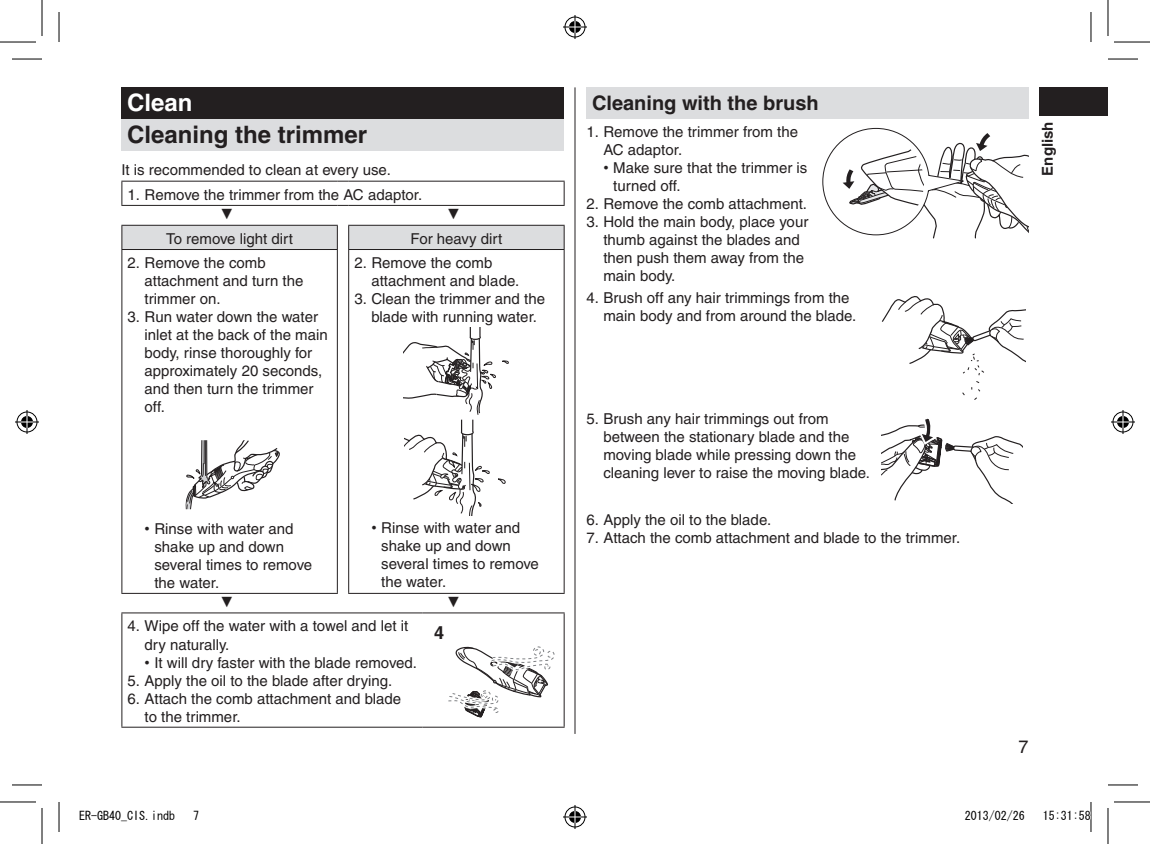
<style>
.page{position:relative;width:1150px;height:844px;background:#fff}
.page>*{position:absolute;margin:0;border:0;box-sizing:border-box;transform-origin:0 0}
.t1{font:700 24px "Helvetica";color:#231f20}
.t2{font:700 24px "Helvetica";color:#fff}
.t3{font:700 20px "Helvetica";color:#231f20}
.t4{font:18px "Helvetica";color:#231f20}
.t5{font:700 18px "Helvetica";color:#231f20}
.t6{font:15px/18px "Helvetica";color:#231f20}
.t7{font:700 15px "Helvetica";color:#231f20}
.t8{font:15px "Arial";color:#231f20}
.t9{font:12px "MS Gothic";color:#000}
.s1{font-family:"Arial"}
</style>
<div class="page">
<div style="left:1040px;top:87px;width:68px;height:29px;background:#231f20"></div>
<hr style="left:575px;top:87px;width:1px;height:647px;background:#231f20">
<div style="left:121px;top:87px;width:443px;height:32px;background:#231f20"></div>
<div style="left:121px;top:119px;width:443px;height:32px;background:#dcdddf"></div>
<hr style="left:121px;top:181px;width:216px;height:1px;background:#231f20">
<svg style="left:121px;top:182px;width:1px;height:23px"></svg>
<svg style="left:337px;top:181px;width:12px;height:1px"></svg>
<hr style="left:349px;top:181px;width:216px;height:1px;background:#231f20">
<svg style="left:564px;top:182px;width:1px;height:23px"></svg>
<hr style="left:121px;top:205px;width:216px;height:1px;background:#231f20">
<svg style="left:337px;top:205px;width:12px;height:1px"></svg>
<hr style="left:349px;top:205px;width:216px;height:1px;background:#231f20">
<hr style="left:121px;top:250px;width:1px;height:343px;background:#231f20">
<hr style="left:337px;top:250px;width:1px;height:343px;background:#231f20">
<hr style="left:121px;top:593px;width:217px;height:1px;background:#231f20">
<svg style="left:121px;top:225px;width:444px;height:24px;background:#d5d6d8"></svg>
<hr style="left:348px;top:250px;width:1px;height:343px;background:#231f20">
<hr style="left:564px;top:250px;width:1px;height:343px;background:#231f20">
<hr style="left:348px;top:593px;width:217px;height:1px;background:#231f20">
<hr style="left:121px;top:249px;width:217px;height:1px;background:#231f20">
<hr style="left:348px;top:249px;width:217px;height:1px;background:#231f20">
<svg style="left:185px;top:440px;width:95px;height:70px"></svg>
<svg style="left:404px;top:328px;width:105px;height:187px"></svg>
<hr style="left:121px;top:612px;width:301px;height:1px;background:#231f20">
<hr style="left:121px;top:613px;width:1px;height:113px;background:#231f20">
<hr style="left:422px;top:612px;width:143px;height:1px;background:#231f20">
<hr style="left:564px;top:613px;width:1px;height:113px;background:#231f20">
<hr style="left:121px;top:726px;width:301px;height:1px;background:#231f20">
<hr style="left:422px;top:726px;width:143px;height:1px;background:#231f20">
<svg style="left:448px;top:646px;width:107px;height:72px"></svg>
<div style="left:586px;top:87px;width:442px;height:32px;background:#dcdddf"></div>
<svg style="left:822px;top:127px;width:206px;height:112px"></svg>
<svg style="left:881px;top:296px;width:144px;height:104px"></svg>
<svg style="left:881px;top:418px;width:141px;height:86px"></svg>
<hr style="left:12px;top:59px;width:30px;height:1px;background:#000">
<hr style="left:1108px;top:59px;width:30px;height:1px;background:#000">
<hr style="left:12px;top:784px;width:30px;height:1px;background:#000">
<hr style="left:1108px;top:784px;width:30px;height:1px;background:#000">
<hr style="left:59px;top:12px;width:1px;height:30px;background:#000">
<hr style="left:59px;top:802px;width:1px;height:30px;background:#000">
<hr style="left:1090px;top:12px;width:1px;height:30px;background:#000">
<hr style="left:1090px;top:802px;width:1px;height:30px;background:#000">
<hr style="left:0;top:42px;width:36px;height:1px;background:#000">
<hr style="left:1114px;top:42px;width:36px;height:1px;background:#000">
<hr style="left:0;top:801px;width:36px;height:1px;background:#000">
<hr style="left:1114px;top:801px;width:36px;height:1px;background:#000">
<hr style="left:42px;top:0;width:1px;height:36px;background:#000">
<hr style="left:42px;top:808px;width:1px;height:36px;background:#000">
<hr style="left:1107px;top:0;width:1px;height:36px;background:#000">
<hr style="left:1107px;top:808px;width:1px;height:36px;background:#000">
<svg style="left:563px;top:15px;width:24px;height:24px"></svg>
<svg style="left:563px;top:805px;width:24px;height:24px"></svg>
<svg style="left:15px;top:410px;width:24px;height:24px"></svg>
<svg style="left:1111px;top:410px;width:24px;height:24px"></svg>
<h1 class="t2" style="left:127px;top:88px;width:67px">Clean</h1>
<h1 class="t1" style="left:127px;top:120px;width:242px">Cleaning the trimmer</h1>
<p class="t6" style="left:121px;top:161px;width:271px">It is recommended to clean at every use.</p>
<p class="t6" style="left:128px;top:185px;width:296px">1. Remove the trimmer from the AC adaptor.</p>
<p class="t8" style="left:219px;top:204px;width:16px">▼</p>
<p class="t8" style="left:446px;top:204px;width:16px">▼</p>
<p class="t6" style="left:166px;top:229px;width:128px">To remove light dirt</p>
<p class="t6" style="left:411px;top:229px;width:93px">For heavy dirt</p>
<p class="t6" style="left:145px;top:254px;width:160px;text-indent:-17px">2. Remove the comb attachment and turn the trimmer on.</p>
<p class="t6" style="left:145px;top:308px;width:185px;text-indent:-17px">3. Run water down the water inlet at the back of the main body, rinse thoroughly for approximately 20 seconds, and then turn the trimmer off.</p>
<p class="t6" style="left:371px;top:254px;width:149px;text-indent:-17px">2. Remove the comb attachment and blade.</p>
<p class="t6" style="left:371px;top:290px;width:175px;text-indent:-17px">3. Clean the trimmer and the blade with running water.</p>
<p class="t6" style="left:154px;top:519px;width:159px;text-indent:-10px"><span class="s1">•</span> Rinse with water and shake up and down several times to remove the water.</p>
<p class="t6" style="left:381px;top:519px;width:159px;text-indent:-10px"><span class="s1">•</span> Rinse with water and shake up and down several times to remove the water.</p>
<p class="t8" style="left:219px;top:591px;width:16px">▼</p>
<p class="t8" style="left:446px;top:591px;width:16px">▼</p>
<p class="t6" style="left:145px;top:617px;width:265px;text-indent:-17px">4. Wipe off the water with a towel and let it dry naturally.</p>
<p class="t6" style="left:145px;top:653px;width:274px"><span class="s1">•</span> It will dry faster with the blade removed.</p>
<p class="t6" style="left:128px;top:671px;width:266px">5. Apply the oil to the blade after drying.</p>
<p class="t6" style="left:145px;top:689px;width:258px;text-indent:-17px">6. Attach the comb attachment and blade to the trimmer.</p>
<p class="t5" style="left:434px;top:622px;width:12px">4</p>
<h2 class="t3" style="left:592px;top:91px;width:228px">Cleaning with the brush</h2>
<p class="t6" style="left:603px;top:123px;width:196px;text-indent:-17px">1. Remove the trimmer from the<br>AC adaptor.</p>
<p class="t6" style="left:613px;top:159px;width:196px;text-indent:-10px"><span class="s1">•</span> Make sure that the trimmer is turned off.</p>
<p class="t6" style="left:586px;top:195px;width:222px">2. Remove the comb attachment.</p>
<p class="t6" style="left:603px;top:213px;width:206px;text-indent:-17px">3. Hold the main body, place your thumb against the blades and then push them away from the main body.</p>
<p class="t6" style="left:603px;top:288px;width:254px;text-indent:-17px">4. Brush off any hair trimmings from the main body and from around the blade.</p>
<p class="t6" style="left:603px;top:410px;width:268px;text-indent:-17px">5. Brush any hair trimmings out from between the stationary blade and the moving blade while pressing down the cleaning lever to raise the moving blade.</p>
<p class="t6" style="left:586px;top:510px;width:186px">6. Apply the oil to the blade.</p>
<p class="t6" style="left:586px;top:528px;width:375px">7. Attach the comb attachment and blade to the trimmer.</p>
<p class="t7" style="left:1038px;top:176px;width:56px;rotate:-90deg">English</p>
<p class="t4" style="left:1018px;top:736px;width:12px">7</p>
<p class="t9" style="left:79px;top:809px;width:97px">ER-GB40_CIS.indb</p>
<p class="t9" style="left:193px;top:809px;width:7px">7</p>
<p class="t9" style="left:965px;top:809px;width:61px">2013/02/26</p>
<p class="t9" style="left:1043px;top:809px;width:49px">15:31:58</p>
</div>
